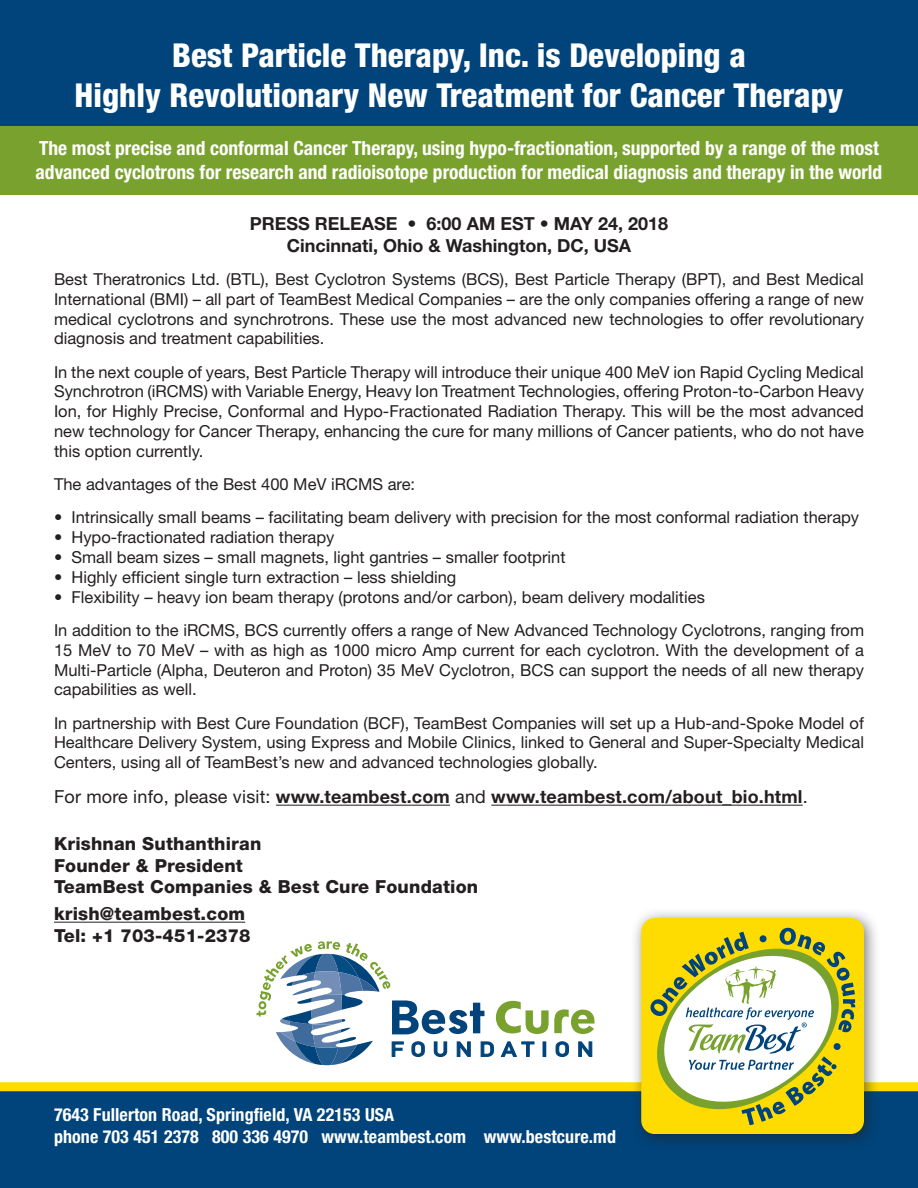
<style>
.page{position:relative;width:918px;height:1188px;background:#fff}
.page>*{position:absolute;margin:0;border:0;box-sizing:border-box;transform-origin:0 0}
.t1{font:800 condensed 33px/39.6px "Helvetica Neue";color:#fff;text-align:center}
.t2{font:700 condensed 19.5px/23.4px "Helvetica Neue";color:#fff}
.t3{font:700 18px/21.6px "Helvetica Neue";color:#231f20;text-align:center}
.t4{font:800 18px/21.6px "Helvetica Neue";letter-spacing:.01em;color:#231f20}
.t5{font:700 condensed 18px/21.6px "Helvetica Neue";letter-spacing:.005em;color:#fff}
.t6{font:16.5px/19.8px "Helvetica Neue";color:#231f20;text-align:justify}
.s1{font-weight:400}
</style>
<div class="page">
<div style="left:0;top:0;width:918px;height:195px;background:#78a22d"></div>
<div style="left:0;top:1084px;width:918px;height:104px;background:#00447b"></div>
<div style="left:0;top:0;width:918px;height:126px;background:#00447b"></div>
<hr style="left:276px;top:805px;width:174px;height:1px;background:#231f20">
<hr style="left:491px;top:805px;width:312px;height:1px;background:#231f20">
<hr style="left:54px;top:922px;width:191px;height:1px;background:#231f20">
<svg style="left:256px;top:941px;width:339px;height:124px"></svg>
<div style="left:0;top:1082px;width:918px;height:9px;background:#ffdc01"></div>
<div style="left:629px;top:906px;width:251px;height:244px;background:#231f20;opacity:.6"></div>
<div style="left:641px;top:918px;width:223px;height:216px;background:#ffdc01;border-radius:13px"></div>
<svg style="left:650px;top:927px;width:205px;height:198px"></svg>
<h1 class="t1" style="left:75px;top:35px;width:770px">Best Particle Therapy, Inc. is Developing a<br>Highly Revolutionary New Treatment for Cancer Therapy</h1>
<p class="t2" style="left:36px;top:136px;width:848px">The most precise and conformal Cancer Therapy, using hypo-fractionation, supported by a range of the most advanced cyclotrons for research and radioisotope production for medical diagnosis and therapy in the world</p>
<p class="t3" style="left:250px;top:212px;width:420px">PRESS RELEASE • 6:00 AM EST • MAY 24, 2018<br>Cincinnati, Ohio &amp; Washington, DC, USA</p>
<p class="t6" style="left:54px;top:269px;width:811px">Best Theratronics Ltd. (BTL), Best Cyclotron Systems (BCS), Best Particle Therapy (BPT), and Best Medical International (BMI) – all part of TeamBest Medical Companies – are the only companies offering a range of new medical cyclotrons and synchrotrons. These use the most advanced new technologies to offer revolutionary diagnosis and treatment capabilities.</p>
<p class="t6" style="left:54px;top:362px;width:811px">In the next couple of years, Best Particle Therapy will introduce their unique 400 MeV ion Rapid Cycling Medical Synchrotron (iRCMS) with Variable Energy, Heavy Ion Treatment Technologies, offering Proton-to-Carbon Heavy Ion, for Highly Precise, Conformal and Hypo-Fractionated Radiation Therapy. This will be the most advanced new technology for Cancer Therapy, enhancing the cure for many millions of Cancer patients, who do not have this option currently.</p>
<p class="t6" style="left:54px;top:474px;width:363px">The advantages of the Best 400 MeV iRCMS are:</p>
<p class="t6" style="left:54px;top:507px;width:807px">• Intrinsically small beams – facilitating beam delivery with precision for the most conformal radiation therapy</p>
<p class="t6" style="left:54px;top:527px;width:282px">• Hypo-fractionated radiation therapy</p>
<p class="t6" style="left:54px;top:547px;width:513px">• Small beam sizes – small magnets, light gantries – smaller footprint</p>
<p class="t6" style="left:54px;top:567px;width:404px">• Highly efficient single turn extraction – less shielding</p>
<p class="t6" style="left:54px;top:580px;width:812px;line-height:33.3px">• Flexibility – heavy ion beam therapy (protons and/or carbon), beam delivery modalities<br>In addition to the iRCMS, BCS currently offers a range of New Advanced Technology Cyclotrons, ranging from</p>
<p class="t6" style="left:54px;top:640px;width:812px">15 MeV to 70 MeV – with as high as 1000 micro Amp current for each cyclotron. With the development of a Multi-Particle (Alpha, Deuteron and Proton) 35 MeV Cyclotron, BCS can support the needs of all new therapy capabilities as well.</p>
<p class="t6" style="left:54px;top:713px;width:812px">In partnership with Best Cure Foundation (BCF), TeamBest Companies will set up a Hub-and-Spoke Model of Healthcare Delivery System, using Express and Mobile Clinics, linked to General and Super-Specialty Medical Centers, using all of TeamBest’s new and advanced technologies globally.</p>
<p class="t3" style="left:54px;top:786px;width:755px"><span class="s1">For more info, please visit:</span> www.teambest.com <span class="s1">and</span> www.teambest.com/about_bio.html<span class="s1">.</span></p>
<p class="t4" style="left:54px;top:833px;width:426px">Krishnan Suthanthiran<br>Founder &amp; President<br>TeamBest Companies &amp; Best Cure Foundation</p>
<p class="t4" style="left:54px;top:903px;width:198px">krish@teambest.com<br>Tel: +1 703-451-2378</p>
<p class="t5" style="left:54px;top:1104px;width:564px">7643 Fullerton Road, Springfield, VA 22153 USA<br>phone 703 451 2378 800 336 4970 www.teambest.com www.bestcure.md</p>
</div>
